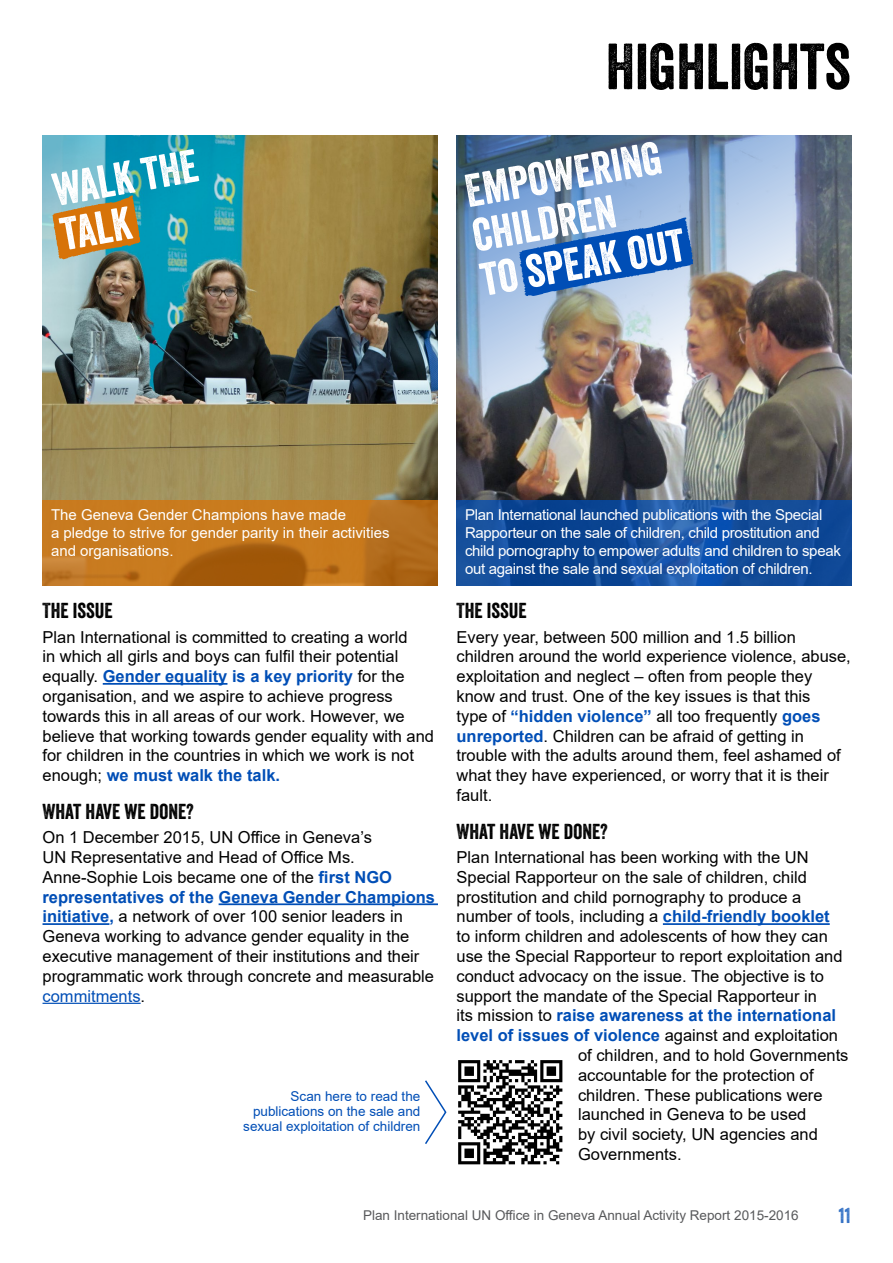
<style>
.page{position:relative;width:893px;height:1263px;background:#fff}
.page>*{position:absolute;margin:0;border:0;box-sizing:border-box;transform-origin:0 0}
.t1{font:63px "Veneer";color:#000}
.t2{font:45px/45px "Veneer";color:#fff}
.t3{font:21px "Veneer";color:#000}
.t4{font:21px "Veneer";color:#3371c5}
.t5{font:16.5px/19.8px "Arial";color:#000}
.t6{font:700 16.5px "Arial";color:#004eb6}
.t7{font:15px/18px "Arial";letter-spacing:-.02em;color:#fff}
.t8{font:15px/18px "Arial";color:#fff}
.t9{font:13.5px/15px "Arial";color:#004eb6;text-align:right}
.t10{font:13.5px "Arial";color:#58595b}
.s1{font-weight:700;color:#004eb6}
.s2{color:#004eb6}
.s3{font-weight:400;color:#000}
</style>
<div class="page">
<img style="left:456px;top:135px;width:396px;height:365px">
<img style="left:43px;top:135px;width:395px;height:365px">
<hr style="left:103px;top:683px;width:124px;height:2px;background:#004eb6">
<hr style="left:219px;top:903px;width:219px;height:2px;background:#004eb6">
<hr style="left:43px;top:923px;width:66px;height:2px;background:#004eb6">
<hr style="left:43px;top:1003px;width:98px;height:1px;background:#004eb6">
<svg style="left:43px;top:500px;width:395px;height:86px;background:#be721a"></svg>
<svg style="left:52px;top:195px;width:88px;height:64px;background:#b18643"></svg>
<svg style="left:456px;top:500px;width:396px;height:86px;background:#114c9b"></svg>
<hr style="left:663px;top:923px;width:167px;height:2px;background:#004eb6">
<svg style="left:519px;top:217px;width:174px;height:79px;background:#457cc4"></svg>
<svg style="left:458px;top:1060px;width:104px;height:104px"></svg>
<svg style="left:425px;top:1080px;width:22px;height:64px"></svg>
<h2 class="t2" style="left:49px;top:168px;width:148px;rotate:-10deg">WALK THE<br>TALK</h2>
<h1 class="t1" style="left:606px;top:28px;width:246px">HIGHLIGHTS</h1>
<h2 class="t2" style="left:461px;top:169px;width:208px;rotate:-10deg">EMPOWERING<br>CHILDREN<br>TO SPEAK OUT</h2>
<p class="t8" style="left:51px;top:505px;width:340px">The Geneva Gender Champions have made<br>a pledge to strive for gender parity in their activities and organisations.</p>
<p class="t3" style="left:43px;top:598px;width:72px">THE ISSUE</p>
<p class="t5" style="left:43px;top:627px;width:393px">Plan International is committed to creating a world<br>in which all girls and boys can fulfil their potential equally. <span class="s1">Gender equality is a key priority</span> for the organisation, and we aspire to achieve progress towards this in all areas of our work. However, we believe that working towards gender equality with and for children in the countries in which we work is not enough; <span class="s1">we must walk the talk.</span></p>
<p class="t3" style="left:43px;top:799px;width:153px">WHAT HAVE WE DONE?</p>
<p class="t5" style="left:43px;top:827px;width:394px">On 1 December 2015, UN Office in Geneva’s<br>UN Representative and Head of Office Ms.<br>Anne-Sophie Lois became one of the <span class="s1">first NGO representatives of the Geneva Gender Champions initiative,</span> a network of over 100 senior leaders in Geneva working to advance gender equality in the executive management of their institutions and their programmatic work through concrete and measurable <span class="s2">commitments</span>.</p>
<p class="t9" style="left:243px;top:1088px;width:179px">Scan here to read the publications on the sale and sexual exploitation of children</p>
<p class="t7" style="left:465px;top:505px;width:377px">Plan International launched publications with the Special Rapporteur on the sale of children, child prostitution and child pornography to empower adults and children to speak out against the sale and sexual exploitation of children.</p>
<p class="t3" style="left:456px;top:598px;width:72px">THE ISSUE</p>
<p class="t5" style="left:456px;top:627px;width:396px">Every year, between 500 million and 1.5 billion children around the world experience violence, abuse, exploitation and neglect – often from people they know and trust. One of the key issues is that this<br>type of <span class="s1">“hidden violence”</span> all too frequently <span class="s1">goes unreported</span>. Children can be afraid of getting in trouble with the adults around them, feel ashamed of what they have experienced, or worry that it is their fault.</p>
<p class="t3" style="left:456px;top:818px;width:153px">WHAT HAVE WE DONE?</p>
<p class="t5" style="left:456px;top:847px;width:354px">Plan International has been working with the UN</p>
<p class="t5" style="left:456px;top:867px;width:352px">Special Rapporteur on the sale of children, child</p>
<p class="t5" style="left:456px;top:887px;width:346px">prostitution and child pornography to produce a</p>
<p class="t5" style="left:456px;top:906px;width:375px">number of tools, including a <span class="s1">child-friendly booklet</span></p>
<p class="t5" style="left:456px;top:926px;width:373px">to inform children and adolescents of how they can</p>
<p class="t5" style="left:456px;top:946px;width:388px">use the Special Rapporteur to report exploitation and</p>
<p class="t5" style="left:456px;top:966px;width:369px">conduct advocacy on the issue. The objective is to</p>
<p class="t5" style="left:456px;top:986px;width:362px">support the mandate of the Special Rapporteur in</p>
<p class="t6" style="left:456px;top:1004px;width:381px"><span class="s3">its mission to</span> raise awareness at the international</p>
<p class="t6" style="left:456px;top:1024px;width:383px">level of issues of violence <span class="s3">against and exploitation</span></p>
<p class="t5" style="left:578px;top:1045px;width:272px">of children, and to hold Governments</p>
<p class="t5" style="left:578px;top:1065px;width:237px">accountable for the protection of</p>
<p class="t5" style="left:578px;top:1085px;width:246px">children. These publications were</p>
<p class="t5" style="left:578px;top:1104px;width:230px">launched in Geneva to be used</p>
<p class="t5" style="left:578px;top:1124px;width:241px">by civil society, UN agencies and</p>
<p class="t5" style="left:578px;top:1144px;width:105px">Governments.</p>
<p class="t10" style="left:363px;top:1206px;width:437px">Plan International UN Office in Geneva Annual Activity Report 2015-2016</p>
<p class="t4" style="left:839px;top:1202px;width:13px">11</p>
</div>
